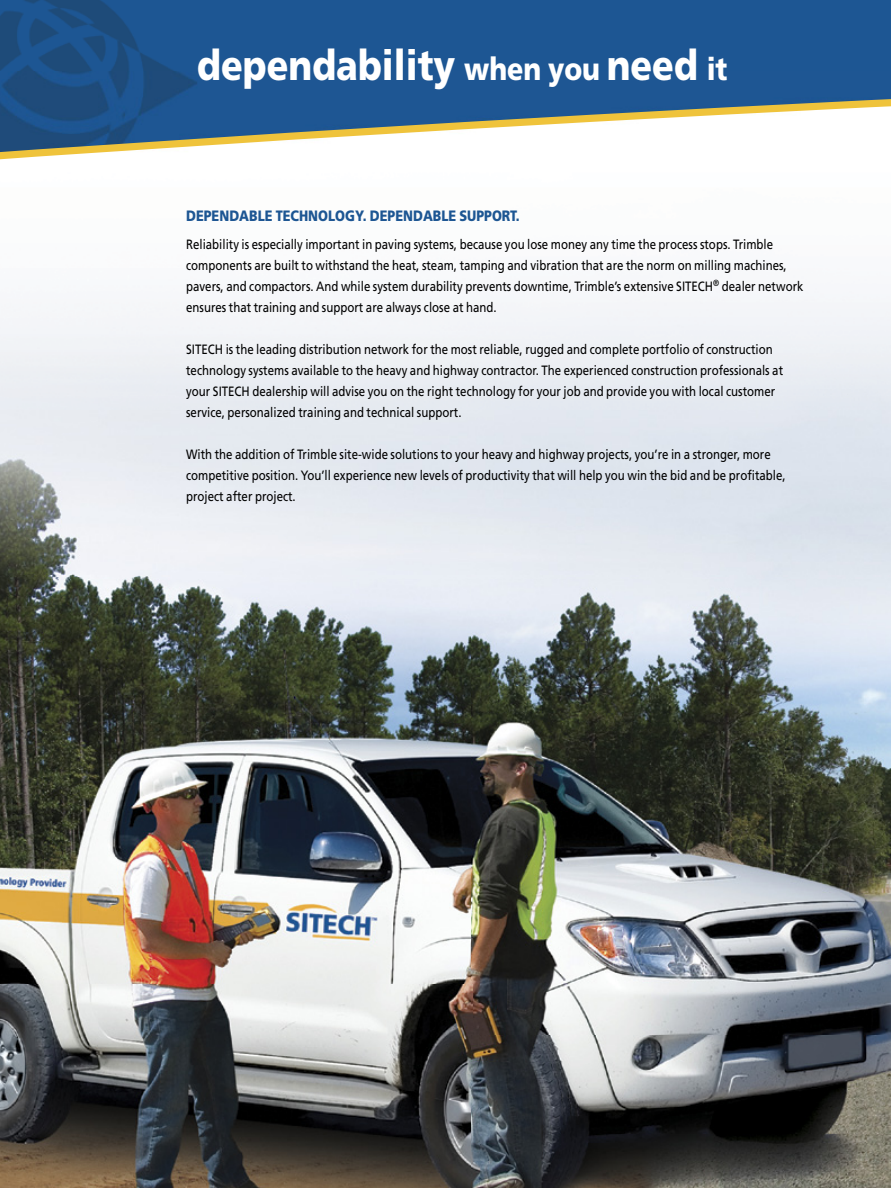
<style>
.page{position:relative;width:891px;height:1188px;background:#fff}
.page>*{position:absolute;margin:0;border:0;box-sizing:border-box;transform-origin:0 0}
.t1{font:900 42px "Frutiger CE";color:#fff;scale:.85 1}
.t2{font:900 15px "Frutiger CE";color:#1d5693;scale:.85 1}
.t3{font:13.5px/21px "Frutiger LT Std";color:#000;scale:.85 1}
.s1{font-size:31.5px}
</style>
<div class="page">
<img style="left:0;top:0;width:891px;height:1188px">
<svg style="left:0;top:71px;width:891px;height:89px;fill:#1e5693"></svg>
<h1 class="t1" style="left:197px;top:40px;width:625px">DEPENDABILITY <span class="s1">WHEN YOU</span> NEED <span class="s1">IT</span></h1>
<p class="t2" style="left:186px;top:207px;width:394px">DEPENDABLE TECHNOLOGY. DEPENDABLE SUPPORT.</p>
<p class="t3" style="left:186px;top:233px;width:728px">Reliability is especially important in paving systems, because you lose money any time the process stops. Trimble components are built to withstand the heat, steam, tamping and vibration that are the norm on milling machines, pavers, and compactors. And while system durability prevents downtime, Trimble’s extensive SITECH<sup>®</sup> dealer network ensures that training and support are always close at hand.</p>
<p class="t3" style="left:186px;top:338px;width:704px">SITECH is the leading distribution network for the most reliable, rugged and complete portfolio of construction technology systems available to the heavy and highway contractor. The experienced construction professionals at your SITECH dealership will advise you on the right technology for your job and provide you with local customer service, personalized training and technical support.</p>
<p class="t3" style="left:186px;top:443px;width:707px">With the addition of Trimble site-wide solutions to your heavy and highway projects, you’re in a stronger, more competitive position. You’ll experience new levels of productivity that will help you win the bid and be profitable, project after project.</p>
</div>
